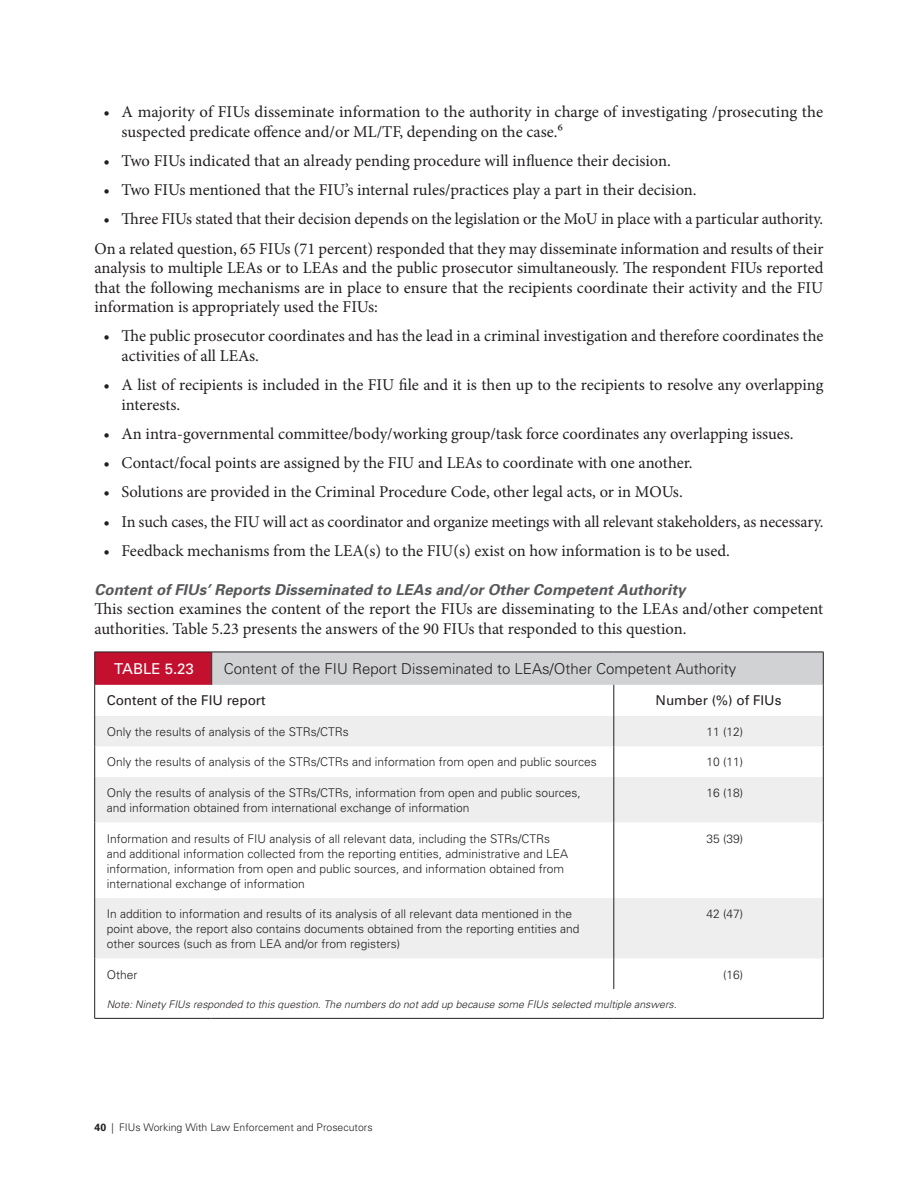
<style>
.page{position:relative;width:918px;height:1188px;background:#fff}
.page>*{position:absolute;margin:0;border:0;box-sizing:border-box;transform-origin:0 0}
.t1{font:16.5px/19.5px "Minion Pro";color:#231f20}
.t2{font:italic 700 15px "Univers";color:#57585a}
.t3{font:300 15px "Univers";color:#231f20}
.t4{font:15px "Univers";color:#fff}
.t5{font:13.5px "Univers";color:#231f20}
.t6{font:300 12px/15px "Univers";color:#231f20}
.t7{font:italic 300 10.5px "Univers";color:#231f20}
.t8{font:300 10.5px "Univers";color:#231f20}
.s1{font-weight:700}
</style>
<div class="page">
<div style="left:95px;top:652px;width:117px;height:33px;background:#c3102f"></div>
<div style="left:212px;top:652px;width:611px;height:33px;background:#d1d2d4"></div>
<svg style="left:95px;top:716px;width:728px;height:243px;fill:#eeeeef"></svg>
<hr style="left:94px;top:652px;width:118px;height:1px;background:#231f20">
<hr style="left:94px;top:652px;width:1px;height:33px;background:#231f20">
<hr style="left:212px;top:652px;width:402px;height:1px;background:#231f20">
<hr style="left:211px;top:652px;width:1px;height:33px;background:#231f20">
<hr style="left:614px;top:652px;width:210px;height:1px;background:#231f20">
<hr style="left:823px;top:652px;width:1px;height:33px;background:#231f20">
<hr style="left:94px;top:685px;width:1px;height:31px;background:#231f20">
<hr style="left:614px;top:685px;width:1px;height:31px;background:#231f20">
<hr style="left:823px;top:685px;width:1px;height:31px;background:#231f20">
<hr style="left:94px;top:716px;width:1px;height:30px;background:#231f20">
<hr style="left:614px;top:716px;width:1px;height:30px;background:#231f20">
<hr style="left:823px;top:716px;width:1px;height:30px;background:#231f20">
<hr style="left:94px;top:746px;width:1px;height:31px;background:#231f20">
<hr style="left:614px;top:746px;width:1px;height:31px;background:#231f20">
<hr style="left:823px;top:746px;width:1px;height:31px;background:#231f20">
<hr style="left:94px;top:777px;width:1px;height:45px;background:#231f20">
<hr style="left:614px;top:777px;width:1px;height:45px;background:#231f20">
<hr style="left:823px;top:777px;width:1px;height:45px;background:#231f20">
<hr style="left:94px;top:822px;width:1px;height:76px;background:#231f20">
<hr style="left:614px;top:822px;width:1px;height:76px;background:#231f20">
<hr style="left:823px;top:822px;width:1px;height:76px;background:#231f20">
<hr style="left:94px;top:898px;width:1px;height:61px;background:#231f20">
<hr style="left:614px;top:898px;width:1px;height:61px;background:#231f20">
<hr style="left:823px;top:898px;width:1px;height:61px;background:#231f20">
<hr style="left:94px;top:959px;width:1px;height:30px;background:#231f20">
<hr style="left:614px;top:959px;width:1px;height:30px;background:#231f20">
<hr style="left:823px;top:959px;width:1px;height:30px;background:#231f20">
<svg style="left:94px;top:989px;width:1px;height:29px"></svg>
<svg style="left:823px;top:989px;width:1px;height:29px"></svg>
<hr style="left:94px;top:1018px;width:118px;height:1px;background:#231f20">
<hr style="left:212px;top:1018px;width:402px;height:1px;background:#231f20">
<hr style="left:614px;top:1018px;width:210px;height:1px;background:#231f20">
<p class="t1" style="left:122px;top:102px;width:703px;text-indent:-18px">• A majority of FIUs disseminate information to the authority in charge of investigating /prosecuting the suspected predicate offence and/or ML/TF, depending on the case.6</p>
<p class="t1" style="left:103px;top:151px;width:569px">• Two FIUs indicated that an already pending procedure will influence their decision.</p>
<p class="t1" style="left:103px;top:180px;width:595px">• Two FIUs mentioned that the FIU’s internal rules/practices play a part in their decision.</p>
<p class="t1" style="left:94px;top:204px;width:731px;line-height:29.2px;text-align:center">• Three FIUs stated that their decision depends on the legislation or the MoU in place with a particular authority.<br>On a related question, 65 FIUs (71 percent) responded that they may disseminate information and results of their</p>
<p class="t1" style="left:94px;top:258px;width:730px;text-align:justify">analysis to multiple LEAs or to LEAs and the public prosecutor simultaneously. The respondent FIUs reported that the following mechanisms are in place to ensure that the recipients coordinate their activity and the FIU information is appropriately used the FIUs:</p>
<p class="t1" style="left:122px;top:326px;width:703px;text-indent:-18px">• The public prosecutor coordinates and has the lead in a criminal investigation and therefore coordinates the activities of all LEAs.</p>
<p class="t1" style="left:122px;top:375px;width:703px;text-indent:-18px">• A list of recipients is included in the FIU file and it is then up to the recipients to resolve any overlapping interests.</p>
<p class="t1" style="left:103px;top:424px;width:692px">• An intra-governmental committee/b ody/working group/task force coordinates any overlapping issues.</p>
<p class="t1" style="left:103px;top:453px;width:591px">• Contact/focal points are assigned by the FIU and LEAs to coordinate with one another.</p>
<p class="t1" style="left:103px;top:482px;width:581px">• Solutions are provided in the Criminal Procedure Code, other legal acts, or in MOUs.</p>
<p class="t1" style="left:103px;top:512px;width:722px">• In such cases, the FIU will act as coordinator and organize meetings with all relevant stakeholders, as necessary.</p>
<p class="t1" style="left:104px;top:541px;width:628px">• Feedback mechanisms from the LEA(s) to the FIU(s) exist on how information is to be used.</p>
<p class="t2" style="left:94px;top:580px;width:593px">Content of FIUs’ Reports Disseminated to LEAs and/or Other Competent Authority</p>
<p class="t1" style="left:94px;top:599px;width:730px">This section examines the content of the report the FIUs are disseminating to the LEAs and/other competent authorities. Table 5.23 presents the answers of the 90 FIUs that responded to this question.</p>
<p class="t4" style="left:114px;top:660px;width:81px">TABLE 5.23</p>
<p class="t3" style="left:224px;top:660px;width:514px">Content of the FIU Report Disseminated to LEAs/Other Competent Authority</p>
<p class="t5" style="left:107px;top:693px;width:161px">Content of the FIU report</p>
<p class="t5" style="left:656px;top:693px;width:128px">Number (%) of FIUs</p>
<p class="t6" style="left:107px;top:724px;width:244px">Only the results of analysis of the STRs/CTRs</p>
<p class="t6" style="left:706px;top:724px;width:38px">11 (12)</p>
<p class="t6" style="left:107px;top:755px;width:492px">Only the results of analysis of the STRs/CTRs and information from open and public sources</p>
<p class="t6" style="left:706px;top:755px;width:38px">10 (11)</p>
<p class="t6" style="left:107px;top:785px;width:476px">Only the results of analysis of the STRs/CTRs, information from open and public sources, and information obtained from international exchange of information</p>
<p class="t6" style="left:706px;top:785px;width:38px">16 (18)</p>
<p class="t6" style="left:107px;top:831px;width:463px">Information and results of FIU analysis of all relevant data, including the STRs/CTRs and additional information collected from the reporting entities, administrative and LEA information, information from open and public sources, and information obtained from international exchange of information</p>
<p class="t6" style="left:706px;top:831px;width:38px">35 (39)</p>
<p class="t6" style="left:107px;top:906px;width:474px">In addition to information and results of its analysis of all relevant data mentioned in the point above, the report also contains documents obtained from the reporting entities and other sources (such as from LEA and/or from registers)</p>
<p class="t6" style="left:706px;top:906px;width:38px">42 (47)</p>
<p class="t6" style="left:107px;top:967px;width:32px">Other</p>
<p class="t6" style="left:723px;top:967px;width:22px">(16)</p>
<p class="t7" style="left:107px;top:998px;width:572px">Note: Ninety FIUs responded to this question. The numbers do not add up because some FIUs selected multiple answers.</p>
<p class="t8" style="left:94px;top:1121px;width:280px"><span class="s1">40</span> | FIUs Working With Law Enforcement and Prosecutors</p>
</div>
